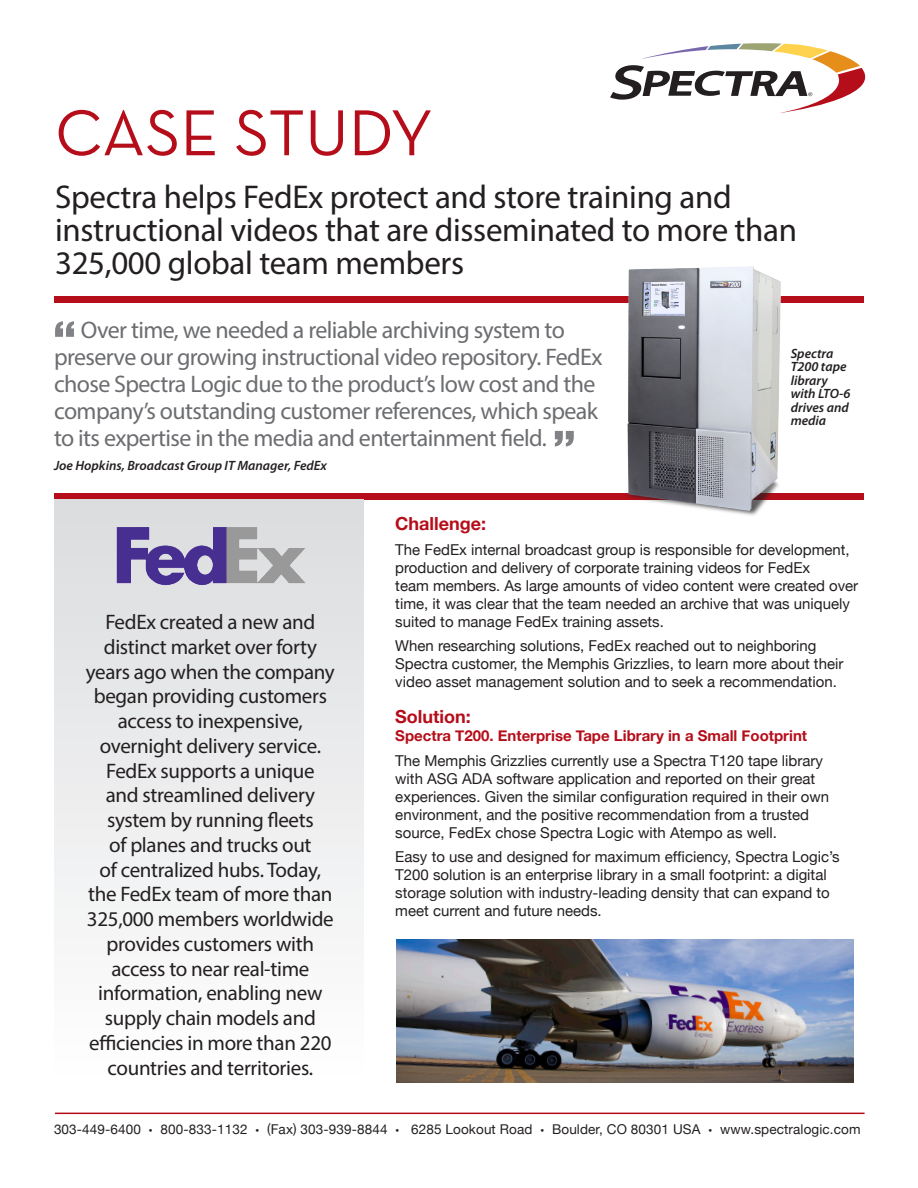
<style>
.page{position:relative;width:918px;height:1188px;background:#fff}
.page>*{position:absolute;margin:0;border:0;box-sizing:border-box;transform-origin:0 0}
.t1{font:33px/33px "Myriad Pro";letter-spacing:-.01em;color:#231f20}
.t2{font:24px/27px "Myriad Pro";letter-spacing:-.025em;color:#6c6d70}
.t3{font:21px/24.8px "Myriad Pro";letter-spacing:-.015em;color:#231f20;text-align:center}
.t4{font:700 18px "Helvetica Neue";color:#b50e1a}
.t5{font:15px/18px "Helvetica Neue";color:#231f20}
.t6{font:700 15px "Helvetica Neue";color:#b50e1a}
.t7{font:13.5px "Helvetica Neue";letter-spacing:.01em;color:#231f20}
.t8{font:italic 600 13.5px/13.5px "Myriad Pro";color:#231f20}
.s1{font-size:7.5px}
</style>
<div class="page">
<svg style="left:610px;top:43px;width:255px;height:70px"></svg>
<svg style="left:59px;top:110px;width:372px;height:46px"></svg>
<div style="left:54px;top:493px;width:810px;height:6px;background:#b50e1a"></div>
<div style="left:54px;top:296px;width:810px;height:6px;background:#b50e1a"></div>
<div style="left:54px;top:499px;width:310px;height:585px;background:linear-gradient(to bottom,#dbdcde,#fffefe)"></div>
<hr style="left:55px;top:1113px;width:810px;height:1px;background:#b50e1a">
<img style="left:112px;top:524px;width:197px;height:63px">
<svg style="left:55px;top:321px;width:19px;height:16px"></svg>
<svg style="left:555px;top:431px;width:19px;height:15px"></svg>
<img style="left:624px;top:266px;width:162px;height:250px">
<img style="left:397px;top:940px;width:457px;height:143px">
<p class="t1" style="left:55px;top:180px;width:744px">Spectra helps FedEx protect and store training and instructional videos that are disseminated to more than<br>325,000 global team members</p>
<p class="t2" style="left:54px;top:316px;width:550px;text-indent:27px">Over time, we needed a reliable archiving system to preserve our growing instructional video repository. FedEx chose Spectra Logic due to the product’s low cost and the company’s outstanding customer references, which speak to its expertise in the media and entertainment field.</p>
<p class="t8" style="left:54px;top:458px;width:275px">Joe Hopkins, Broadcast Group IT Manager, FedEx</p>
<p class="t8" style="left:791px;top:346px;width:61px">Spectra<br>T200 tape library with LTO-6</p>
<p class="t8" style="left:791px;top:400px;width:60px">drives and</p>
<p class="t8" style="left:791px;top:414px;width:37px">media</p>
<p class="t3" style="left:86px;top:609px;width:250px">FedEx created a new and distinct market over forty years ago when the company began providing customers access to inexpensive, overnight delivery service.<br>FedEx supports a unique<br>and streamlined delivery system by running fleets<br>of planes and trucks out<br>of centralized hubs. Today, the FedEx team of more than<br>325,000 members worldwide provides customers with access to near real-time information, enabling new supply chain models and efficiencies in more than 220 countries and territories.</p>
<p class="t4" style="left:395px;top:513px;width:92px">Challenge:</p>
<p class="t5" style="left:395px;top:540px;width:465px">The FedEx internal broadcast group is responsible for development, production and delivery of corporate training videos for FedEx<br>team members. As large amounts of video content were created over time, it was clear that the team needed an archive that was uniquely suited to manage FedEx training assets.</p>
<p class="t5" style="left:395px;top:637px;width:450px">When researching solutions, FedEx reached out to neighboring<br>Spectra customer, the Memphis Grizzlies, to learn more about their video asset management solution and to seek a recommendation.</p>
<p class="t4" style="left:395px;top:706px;width:77px">Solution:</p>
<p class="t6" style="left:395px;top:727px;width:413px">Spectra T200. Enterprise Tape Library in a Small Footprint</p>
<p class="t5" style="left:395px;top:751px;width:435px">The Memphis Grizzlies currently use a Spectra T120 tape library with ASG ADA software application and reported on their great experiences. Given the similar configuration required in their own environment, and the positive recommendation from a trusted source, FedEx chose Spectra Logic with Atempo as well.</p>
<p class="t5" style="left:395px;top:848px;width:446px">Easy to use and designed for maximum efficiency, Spectra Logic’s T200 solution is an enterprise library in a small footprint: a digital storage solution with industry-leading density that can expand to meet current and future needs.</p>
<p class="t7" style="left:54px;top:1121px;width:808px">303-449-6400 <span class="s1">•</span> 800-833-1132 <span class="s1">•</span> (Fax) 303-939-8844 <span class="s1">•</span> 6285 Lookout Road <span class="s1">•</span> Boulder, CO 80301 USA <span class="s1">•</span> www.spectralogic.com</p>
</div>
